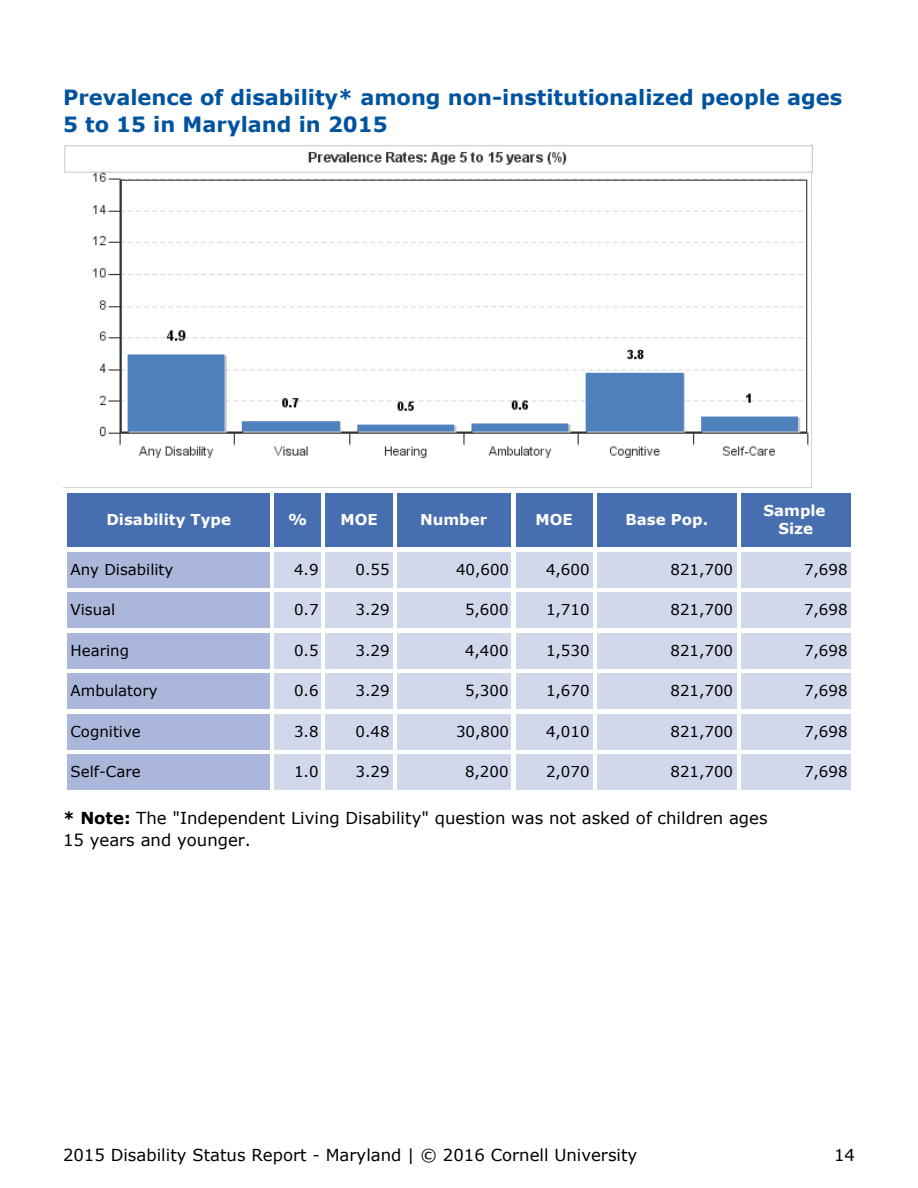
<style>
.page{position:relative;width:918px;height:1188px;background:#fff}
.page>*{position:absolute;margin:0;border:0;box-sizing:border-box;transform-origin:0 0}
.t1{font:700 21px/27px "Verdana";color:#00549f}
.t2{font:16.5px/22.5px "Verdana";color:#000}
.t3{font:15px "Verdana";color:#000}
.t4{font:700 15px/18px "Verdana";color:#fff;text-align:center}
.s1{font-weight:700}
</style>
<div class="page">
<img style="left:63px;top:144px;width:750px;height:344px">
<div style="left:68px;top:494px;width:202px;height:54px;background:#476fb0"></div>
<div style="left:274px;top:494px;width:47px;height:54px;background:#476fb0"></div>
<div style="left:326px;top:494px;width:67px;height:54px;background:#476fb0"></div>
<div style="left:398px;top:494px;width:114px;height:54px;background:#476fb0"></div>
<div style="left:516px;top:494px;width:76px;height:54px;background:#476fb0"></div>
<div style="left:597px;top:494px;width:139px;height:54px;background:#476fb0"></div>
<div style="left:741px;top:494px;width:109px;height:54px;background:#476fb0"></div>
<div style="left:68px;top:552px;width:202px;height:36px;background:#aab7db"></div>
<div style="left:274px;top:552px;width:47px;height:36px;background:#d2d8ec"></div>
<div style="left:326px;top:552px;width:67px;height:36px;background:#d2d8ec"></div>
<div style="left:398px;top:552px;width:114px;height:36px;background:#d2d8ec"></div>
<div style="left:516px;top:552px;width:76px;height:36px;background:#d2d8ec"></div>
<div style="left:597px;top:552px;width:139px;height:36px;background:#d2d8ec"></div>
<div style="left:741px;top:552px;width:109px;height:36px;background:#d2d8ec"></div>
<div style="left:68px;top:592px;width:202px;height:36px;background:#aab7db"></div>
<div style="left:274px;top:592px;width:47px;height:36px;background:#d2d8ec"></div>
<div style="left:326px;top:592px;width:67px;height:36px;background:#d2d8ec"></div>
<div style="left:398px;top:592px;width:114px;height:36px;background:#d2d8ec"></div>
<div style="left:516px;top:592px;width:76px;height:36px;background:#d2d8ec"></div>
<div style="left:597px;top:592px;width:139px;height:36px;background:#d2d8ec"></div>
<div style="left:741px;top:592px;width:109px;height:36px;background:#d2d8ec"></div>
<div style="left:68px;top:633px;width:202px;height:36px;background:#aab7db"></div>
<div style="left:274px;top:633px;width:47px;height:36px;background:#d2d8ec"></div>
<div style="left:326px;top:633px;width:67px;height:36px;background:#d2d8ec"></div>
<div style="left:398px;top:633px;width:114px;height:36px;background:#d2d8ec"></div>
<div style="left:516px;top:633px;width:76px;height:36px;background:#d2d8ec"></div>
<div style="left:597px;top:633px;width:139px;height:36px;background:#d2d8ec"></div>
<div style="left:741px;top:633px;width:109px;height:36px;background:#d2d8ec"></div>
<div style="left:68px;top:674px;width:202px;height:36px;background:#aab7db"></div>
<div style="left:274px;top:674px;width:47px;height:36px;background:#d2d8ec"></div>
<div style="left:326px;top:674px;width:67px;height:36px;background:#d2d8ec"></div>
<div style="left:398px;top:674px;width:114px;height:36px;background:#d2d8ec"></div>
<div style="left:516px;top:674px;width:76px;height:36px;background:#d2d8ec"></div>
<div style="left:597px;top:674px;width:139px;height:36px;background:#d2d8ec"></div>
<div style="left:741px;top:674px;width:109px;height:36px;background:#d2d8ec"></div>
<div style="left:68px;top:714px;width:202px;height:36px;background:#aab7db"></div>
<div style="left:274px;top:714px;width:47px;height:36px;background:#d2d8ec"></div>
<div style="left:326px;top:714px;width:67px;height:36px;background:#d2d8ec"></div>
<div style="left:398px;top:714px;width:114px;height:36px;background:#d2d8ec"></div>
<div style="left:516px;top:714px;width:76px;height:36px;background:#d2d8ec"></div>
<div style="left:597px;top:714px;width:139px;height:36px;background:#d2d8ec"></div>
<div style="left:741px;top:714px;width:109px;height:36px;background:#d2d8ec"></div>
<div style="left:68px;top:754px;width:202px;height:36px;background:#aab7db"></div>
<div style="left:274px;top:754px;width:47px;height:36px;background:#d2d8ec"></div>
<div style="left:326px;top:754px;width:67px;height:36px;background:#d2d8ec"></div>
<div style="left:398px;top:754px;width:114px;height:36px;background:#d2d8ec"></div>
<div style="left:516px;top:754px;width:76px;height:36px;background:#d2d8ec"></div>
<div style="left:597px;top:754px;width:139px;height:36px;background:#d2d8ec"></div>
<div style="left:741px;top:754px;width:109px;height:36px;background:#d2d8ec"></div>
<h1 class="t1" style="left:63px;top:86px;width:781px">Prevalence of disability* among non-institutionalized people ages<br>5 to 15 in Maryland in 2015</h1>
<p class="t4" style="left:106px;top:512px;width:126px">Disability Type</p>
<p class="t4" style="left:288px;top:512px;width:21px">%</p>
<p class="t4" style="left:340px;top:512px;width:39px">MOE</p>
<p class="t4" style="left:420px;top:512px;width:69px">Number</p>
<p class="t4" style="left:536px;top:512px;width:39px">MOE</p>
<p class="t4" style="left:626px;top:512px;width:84px">Base Pop.</p>
<p class="t4" style="left:764px;top:503px;width:64px">Sample<br>Size</p>
<p class="t3" style="left:70px;top:563px;width:104px">Any Disability</p>
<p class="t3" style="left:294px;top:563px;width:26px">4.9</p>
<p class="t3" style="left:356px;top:563px;width:36px">0.55</p>
<p class="t3" style="left:456px;top:563px;width:55px">40,600</p>
<p class="t3" style="left:546px;top:563px;width:45px">4,600</p>
<p class="t3" style="left:670px;top:563px;width:64px">821,700</p>
<p class="t3" style="left:804px;top:563px;width:45px">7,698</p>
<p class="t3" style="left:70px;top:604px;width:46px">Visual</p>
<p class="t3" style="left:294px;top:604px;width:26px">0.7</p>
<p class="t3" style="left:356px;top:604px;width:36px">3.29</p>
<p class="t3" style="left:465px;top:604px;width:45px">5,600</p>
<p class="t3" style="left:546px;top:604px;width:45px">1,710</p>
<p class="t3" style="left:670px;top:604px;width:64px">821,700</p>
<p class="t3" style="left:804px;top:604px;width:45px">7,698</p>
<p class="t3" style="left:70px;top:644px;width:60px">Hearing</p>
<p class="t3" style="left:294px;top:644px;width:26px">0.5</p>
<p class="t3" style="left:356px;top:644px;width:36px">3.29</p>
<p class="t3" style="left:465px;top:644px;width:45px">4,400</p>
<p class="t3" style="left:546px;top:644px;width:45px">1,530</p>
<p class="t3" style="left:670px;top:644px;width:64px">821,700</p>
<p class="t3" style="left:804px;top:644px;width:45px">7,698</p>
<p class="t3" style="left:70px;top:685px;width:89px">Ambulatory</p>
<p class="t3" style="left:294px;top:685px;width:26px">0.6</p>
<p class="t3" style="left:356px;top:685px;width:36px">3.29</p>
<p class="t3" style="left:465px;top:685px;width:45px">5,300</p>
<p class="t3" style="left:546px;top:685px;width:45px">1,670</p>
<p class="t3" style="left:670px;top:685px;width:64px">821,700</p>
<p class="t3" style="left:804px;top:685px;width:45px">7,698</p>
<p class="t3" style="left:70px;top:725px;width:72px">Cognitive</p>
<p class="t3" style="left:294px;top:725px;width:26px">3.8</p>
<p class="t3" style="left:356px;top:725px;width:36px">0.48</p>
<p class="t3" style="left:456px;top:725px;width:55px">30,800</p>
<p class="t3" style="left:546px;top:725px;width:45px">4,010</p>
<p class="t3" style="left:670px;top:725px;width:64px">821,700</p>
<p class="t3" style="left:804px;top:725px;width:45px">7,698</p>
<p class="t3" style="left:70px;top:766px;width:72px">Self-Care</p>
<p class="t3" style="left:294px;top:766px;width:26px">1.0</p>
<p class="t3" style="left:356px;top:766px;width:36px">3.29</p>
<p class="t3" style="left:465px;top:766px;width:45px">8,200</p>
<p class="t3" style="left:546px;top:766px;width:45px">2,070</p>
<p class="t3" style="left:670px;top:766px;width:64px">821,700</p>
<p class="t3" style="left:804px;top:766px;width:45px">7,698</p>
<p class="t2" style="left:63px;top:808px;width:706px"><span class="s1">* Note:</span> The "Independent Living Disability" question was not asked of children ages<br>15 years and younger.</p>
<p class="t2" style="left:63px;top:1145px;width:576px">2015 Disability Status Report - Maryland | © 2016 Cornell University</p>
<p class="t2" style="left:834px;top:1145px;width:22px">14</p>
</div>
